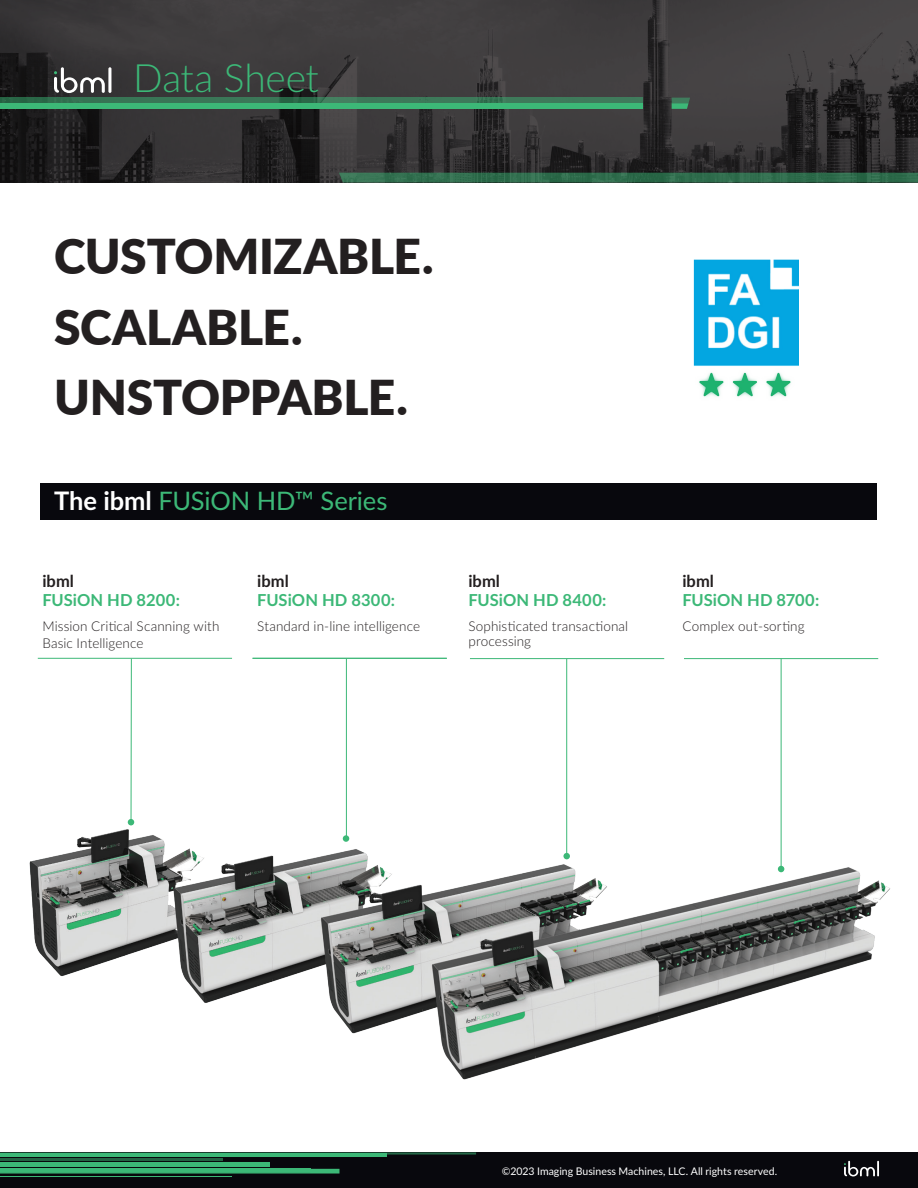
<style>
.page{position:relative;width:918px;height:1188px;background:#fff}
.page>*{position:absolute;margin:0;border:0;box-sizing:border-box;transform-origin:0 0}
.t1{font:900 48px/70.5px "Lato";letter-spacing:-.005em;color:#231f20}
.t2{font:300 39px "Lato";letter-spacing:-.01em;color:#3cb877}
.t3{font:25.5px "Lato";letter-spacing:-.005em;color:#3cb877}
.t4{font:700 16.5px "Lato";letter-spacing:.005em;color:#3cb877}
.t5{font:700 16.5px "Lato";letter-spacing:.005em;color:#231f20}
.t6{font:300 13.5px/15px "Lato";letter-spacing:.01em;color:#231f20}
.t7{font:10.5px "Lato";letter-spacing:.005em;color:#fff}
.s1{font-weight:700;color:#fff}
</style>
<div class="page">
<svg style="left:0;top:0;width:918px;height:183px;fill:#3e3b3d"></svg>
<div style="left:40px;top:483px;width:838px;height:37px;background:#08080d"></div>
<hr style="left:253px;top:658px;width:194px;height:1px;background:#3cb877">
<hr style="left:346px;top:659px;width:1px;height:180px;background:#3cb877">
<hr style="left:38px;top:658px;width:194px;height:1px;background:#3cb877">
<hr style="left:470px;top:658px;width:194px;height:1px;background:#3cb877">
<hr style="left:684px;top:658px;width:194px;height:1px;background:#3cb877">
<hr style="left:131px;top:659px;width:1px;height:163px;background:#3cb877">
<hr style="left:566px;top:659px;width:1px;height:198px;background:#3cb877">
<hr style="left:781px;top:659px;width:1px;height:210px;background:#3cb877">
<svg style="left:128px;top:819px;width:6px;height:6px"></svg>
<div style="left:0;top:103px;width:643px;height:6px;background:#3cb877"></div>
<svg style="left:0;top:98px;width:643px;height:5px;fill:#3b7758"></svg>
<svg style="left:672px;top:98px;width:18px;height:11px"></svg>
<svg style="left:339px;top:173px;width:579px;height:10px"></svg>
<svg style="left:54px;top:67px;width:57px;height:26px"></svg>
<div style="left:0;top:1152px;width:918px;height:36px;background:#08080d"></div>
<svg style="left:844px;top:1161px;width:35px;height:15px"></svg>
<hr style="left:0;top:1162px;width:269px;height:4px;background:#3cb877">
<hr style="left:0;top:1159px;width:223px;height:2px;background:#3cb877">
<hr style="left:0;top:1153px;width:386px;height:4px;background:#3cb877">
<svg style="left:0;top:1152px;width:476px;height:3px"></svg>
<svg style="left:0;top:1169px;width:340px;height:5px"></svg>
<hr style="left:0;top:1169px;width:310px;height:3px;background:#3cb877">
<hr style="left:0;top:1176px;width:231px;height:1px;background:#3cb877">
<img style="left:29px;top:826px;width:862px;height:254px">
<img style="left:693px;top:259px;width:106px;height:107px">
<img style="left:699px;top:372px;width:92px;height:25px">
<h2 class="t2" style="left:133px;top:51px;width:187px">Data Sheet</h2>
<h1 class="t1" style="left:54px;top:219px;width:381px">CUSTOMIZABLE.<br>SCALABLE.<br>UNSTOPPABLE.</h1>
<h3 class="t3" style="left:54px;top:483px;width:335px"><span class="s1">The ibml</span> FUSiON HD™ Series</h3>
<p class="t5" style="left:42px;top:569px;width:33px">ibml</p>
<p class="t4" style="left:42px;top:588px;width:139px">FUSiON HD 8200:</p>
<p class="t5" style="left:257px;top:569px;width:33px">ibml</p>
<p class="t4" style="left:257px;top:588px;width:139px">FUSiON HD 8300:</p>
<p class="t6" style="left:42px;top:619px;width:178px">Mission Critical Scanning with</p>
<p class="t6" style="left:257px;top:619px;width:164px">Standard in-line intelligence</p>
<p class="t6" style="left:42px;top:635px;width:103px">Basic Intelligence</p>
<p class="t5" style="left:468px;top:569px;width:33px">ibml</p>
<p class="t4" style="left:468px;top:588px;width:140px">FUSiON HD 8400:</p>
<p class="t5" style="left:682px;top:569px;width:33px">ibml</p>
<p class="t4" style="left:682px;top:588px;width:138px">FUSiON HD 8700:</p>
<p class="t6" style="left:468px;top:619px;width:161px">Sophisticated transactional processing</p>
<p class="t6" style="left:682px;top:619px;width:124px">Complex out-sorting</p>
<p class="t7" style="left:502px;top:1164px;width:277px">©2023 Imaging Business Machines, LLC. All rights reserved.</p>
</div>
